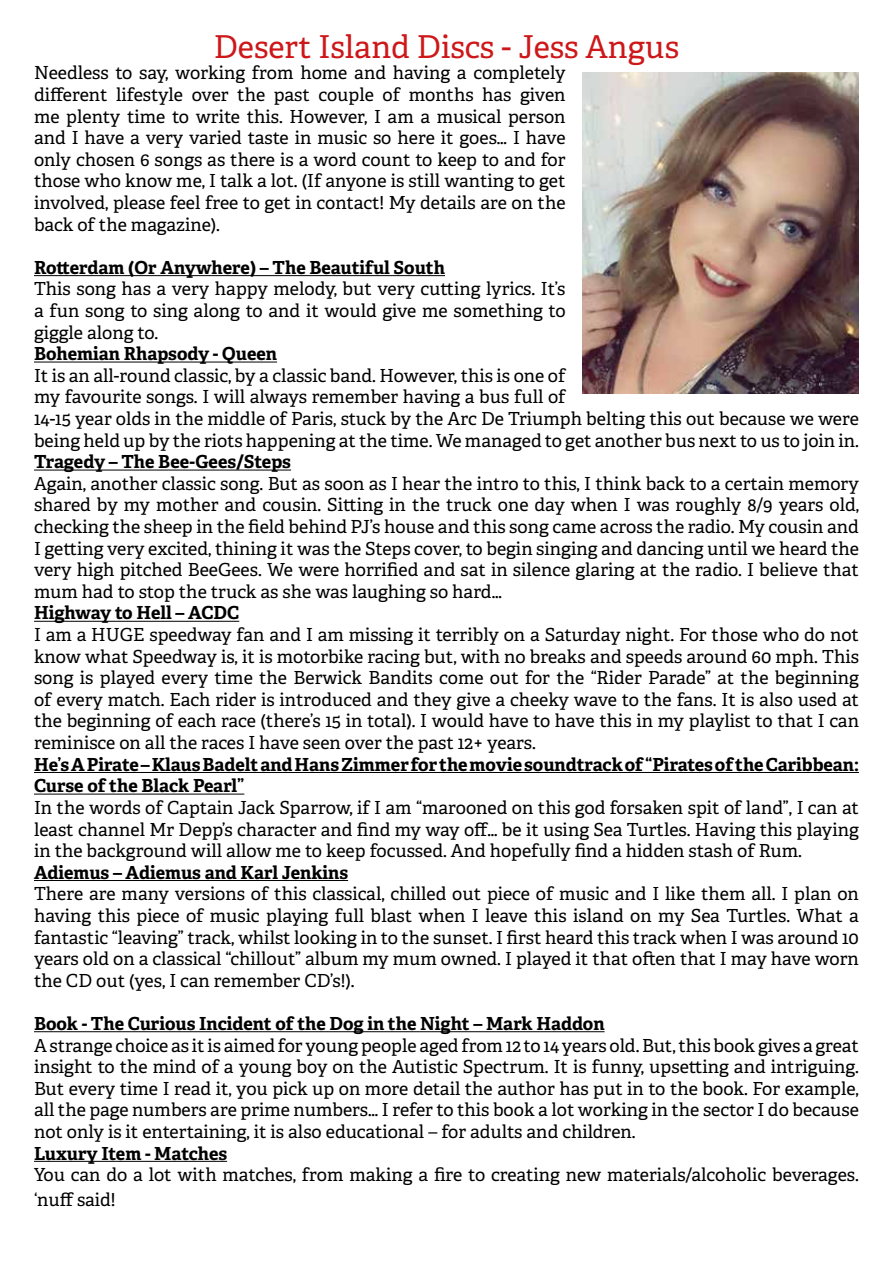
<style>
.page{position:relative;width:893px;height:1263px;background:#fff}
.page>*{position:absolute;margin:0;border:0;box-sizing:border-box;transform-origin:0 0}
.t1{font:31.5px "Adelle";color:#cd1719}
.t2{font:18px/21.6px "Adelle";color:#000;text-align:justify}
.t3{font:700 18px/21.6px "Adelle";color:#000}
</style>
<div class="page">
<hr style="left:34px;top:275px;width:411px;height:1px;background:#000">
<hr style="left:34px;top:362px;width:243px;height:1px;background:#000">
<hr style="left:34px;top:470px;width:257px;height:1px;background:#000">
<hr style="left:34px;top:621px;width:205px;height:1px;background:#000">
<hr style="left:34px;top:772px;width:825px;height:1px;background:#000">
<hr style="left:34px;top:794px;width:210px;height:1px;background:#000">
<hr style="left:34px;top:880px;width:314px;height:1px;background:#000">
<hr style="left:34px;top:1031px;width:571px;height:1px;background:#000">
<hr style="left:34px;top:1161px;width:193px;height:1px;background:#000">
<img style="left:583px;top:72px;width:276px;height:321px">
<h1 class="t1" style="left:214px;top:24px;width:467px">Desert Island Discs - Jess Angus</h1>
<p class="t2" style="left:34px;top:61px;width:533px">Needless to say, working from home and having a completely different lifestyle over the past couple of months has given me plenty time to write this. However, I am a musical person and I have a very varied taste in music so here it goes… I have only chosen 6 songs as there is a word count to keep to and for those who know me, I talk a lot. (If anyone is still wanting to get involved, please feel free to get in contact! My details are on the back of the magazine).</p>
<p class="t3" style="left:34px;top:256px;width:412px">Rotterdam (Or Anywhere) – The Beautiful South</p>
<p class="t2" style="left:34px;top:277px;width:533px">This song has a very happy melody, but very cutting lyrics. It’s a fun song to sing along to and it would give me something to giggle along to.</p>
<p class="t3" style="left:34px;top:342px;width:245px">Bohemian Rhapsody - Queen</p>
<p class="t2" style="left:34px;top:364px;width:826px;text-align:left">It is an all-round classic, by a classic band. However, this is one of<br>my favourite songs. I will always remember having a bus full of<br>14-15 year olds in the middle of Paris, stuck by the Arc De Triumph belting this out because we were being held up by the riots happening at the time. We managed to get another bus next to us to join in.</p>
<p class="t3" style="left:34px;top:450px;width:259px">Tragedy – The Bee-Gees/Steps</p>
<p class="t2" style="left:34px;top:472px;width:826px">Again, another classic song. But as soon as I hear the intro to this, I think back to a certain memory shared by my mother and cousin. Sitting in the truck one day when I was roughly 8/9 years old, checking the sheep in the field behind PJ’s house and this song came across the radio. My cousin and I getting very excited, thining it was the Steps cover, to begin singing and dancing until we heard the very high pitched BeeGees. We were horrified and sat in silence glaring at the radio. I believe that mum had to stop the truck as she was laughing so hard…</p>
<p class="t3" style="left:34px;top:602px;width:207px">Highway to Hell – ACDC</p>
<p class="t2" style="left:34px;top:623px;width:826px">I am a HUGE speedway fan and I am missing it terribly on a Saturday night. For those who do not know what Speedway is, it is motorbike racing but, with no breaks and speeds around 60 mph. This song is played every time the Berwick Bandits come out for the “Rider Parade” at the beginning of every match. Each rider is introduced and they give a cheeky wave to the fans. It is also used at the beginning of each race (there’s 15 in total). I would have to have this in my playlist to that I can reminisce on all the races I have seen over the past 12+ years.</p>
<p class="t3" style="left:34px;top:753px;width:826px">He’s A Pirate – Klaus Badelt and Hans Zimmer for the movie soundtrack of “Pirates of the Caribbean:<br>Curse of the Black Pearl”</p>
<p class="t2" style="left:34px;top:796px;width:826px">In the words of Captain Jack Sparrow, if I am “marooned on this god forsaken spit of land”, I can at least channel Mr Depp’s character and find my way off… be it using Sea Turtles. Having this playing in the background will allow me to keep focussed. And hopefully find a hidden stash of Rum.</p>
<p class="t3" style="left:34px;top:861px;width:316px">Adiemus – Adiemus and Karl Jenkins</p>
<p class="t2" style="left:34px;top:882px;width:826px">There are many versions of this classical, chilled out piece of music and I like them all. I plan on having this piece of music playing full blast when I leave this island on my Sea Turtles. What a fantastic “leaving” track, whilst looking in to the sunset. I first heard this track when I was around 10 years old on a classical “chillout” album my mum owned. I played it that often that I may have worn the CD out (yes, I can remember CD’s!).</p>
<p class="t3" style="left:34px;top:1012px;width:572px">Book - The Curious Incident of the Dog in the Night – Mark Haddon</p>
<p class="t2" style="left:34px;top:1033px;width:826px">A strange choice as it is aimed for young people aged from 12 to 14 years old. But, this book gives a great insight to the mind of a young boy on the Autistic Spectrum. It is funny, upsetting and intriguing.<br>But every time I read it, you pick up on more detail the author has put in to the book. For example, all the page numbers are prime numbers… I refer to this book a lot working in the sector I do because not only is it entertaining, it is also educational – for adults and children.</p>
<p class="t3" style="left:34px;top:1142px;width:195px">Luxury Item - Matches</p>
<p class="t2" style="left:34px;top:1161px;width:826px;line-height:25.2px">You can do a lot with matches, from making a fire to creating new materials/alcoholic beverages. ‘nuff said!</p>
</div>
